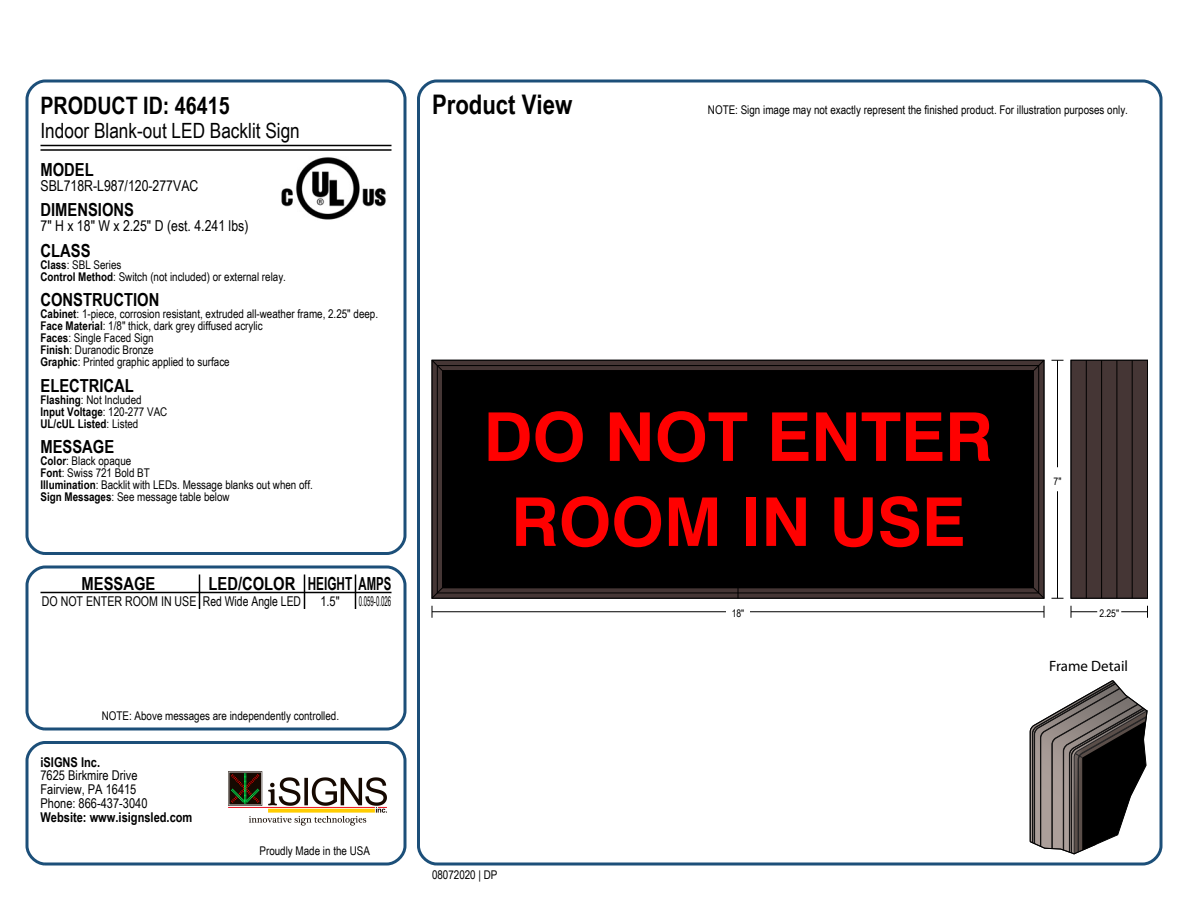
<style>
.page{position:relative;width:1188px;height:918px;background:#fff}
.page>*{position:absolute;margin:0;border:0;box-sizing:border-box;transform-origin:0 0}
.t1{font:700 67.35px/85.1px "Swiss 721 BT";color:#f00;text-align:center}
.t2{font:700 27px "Arial Narrow";color:#000}
.t3{font:700 24px "Arial Narrow";color:#000}
.t4{font:21px "Arial Narrow";color:#000}
.t5{font:700 18px "Arial Narrow";color:#000}
.t6{font:15px "Arial Narrow";color:#000}
.t7{font:15px "Myriad Pro";color:#000}
.t8{font:13.5px/13.8px "Arial Narrow";color:#000}
.t9{font:700 13.5px "Arial Narrow";color:#000}
.t10{font:13.5px "Arial Narrow";color:#000;scale:.96 1}
.t11{font:13.5px "Arial Narrow";color:#000;scale:.55 1}
.t12{font:12px/12px "Arial Narrow";color:#000}
.t13{font:700 12px/12px "Arial Narrow";color:#000}
.t14{font:10.5px "Arial Narrow";color:#000}
.s1{font-weight:700}
.s2{font-weight:400}
</style>
<div class="page">
<div style="left:26px;top:80px;width:380px;height:475px;border:3px solid #1c4f79;border-radius:18px"></div>
<div style="left:26px;top:566px;width:380px;height:164px;border:3px solid #1c4f79;border-radius:18px"></div>
<div style="left:26px;top:741px;width:380px;height:125px;border:3px solid #1c4f79;border-radius:18px"></div>
<div style="left:417px;top:80px;width:745px;height:786px;border:3px solid #1c4f79;border-radius:18px"></div>
<svg style="left:434px;top:362px;width:608px;height:234px;background:#3d2f2f"></svg>
<div style="left:432px;top:360px;width:612px;height:238px;border:1px solid #000"></div>
<div style="left:437px;top:365px;width:602px;height:228px;border:1px solid #000"></div>
<svg style="left:431px;top:587px;width:12px;height:12px"></svg>
<svg style="left:1033px;top:587px;width:12px;height:12px"></svg>
<svg style="left:431px;top:360px;width:12px;height:12px"></svg>
<svg style="left:1033px;top:360px;width:12px;height:12px"></svg>
<div style="left:442px;top:371px;width:592px;height:217px;background:#000"></div>
<div style="left:1071px;top:360px;width:77px;height:238px;background:#453635"></div>
<div style="left:1071px;top:360px;width:77px;height:238px;border:1px solid #000"></div>
<hr style="left:1086px;top:360px;width:1px;height:238px;background:#000">
<hr style="left:1101px;top:360px;width:1px;height:238px;background:#000">
<hr style="left:1117px;top:360px;width:1px;height:238px;background:#000">
<hr style="left:1132px;top:360px;width:1px;height:238px;background:#000">
<svg style="left:1052px;top:598px;width:12px;height:1px"></svg>
<hr style="left:1057px;top:491px;width:1px;height:107px;background:#000">
<hr style="left:1057px;top:360px;width:1px;height:107px;background:#000">
<svg style="left:1044px;top:606px;width:1px;height:12px"></svg>
<hr style="left:432px;top:611px;width:294px;height:1px;background:#000">
<hr style="left:750px;top:611px;width:294px;height:1px;background:#000">
<svg style="left:1071px;top:606px;width:26px;height:12px"></svg>
<svg style="left:1121px;top:606px;width:27px;height:12px"></svg>
<svg style="left:1030px;top:680px;width:117px;height:174px"></svg>
<hr style="left:40px;top:145px;width:352px;height:1px;background:#000">
<hr style="left:40px;top:149px;width:352px;height:2px;background:#000">
<img style="left:281px;top:157px;width:105px;height:63px">
<hr style="left:40px;top:592px;width:352px;height:1px;background:#000">
<hr style="left:199px;top:574px;width:1px;height:35px;background:#000">
<hr style="left:304px;top:574px;width:1px;height:35px;background:#000">
<hr style="left:355px;top:574px;width:1px;height:35px;background:#000">
<img style="left:228px;top:771px;width:159px;height:55px">
<h3 class="t3" style="left:40px;top:87px;width:191px">PRODUCT ID: 46415</h3>
<h3 class="t4" style="left:40px;top:115px;width:261px">Indoor Blank-out LED Backlit Sign</h3>
<h3 class="t5" style="left:40px;top:156px;width:55px">MODEL</h3>
<p class="t6" style="left:40px;top:174px;width:159px">SBL718R-L987/120-277VAC</p>
<h3 class="t5" style="left:40px;top:196px;width:95px">DIMENSIONS</h3>
<p class="t6" style="left:40px;top:215px;width:209px">7" H x 18" W x 2.25" D (est. 4.241 lbs)</p>
<h3 class="t5" style="left:40px;top:237px;width:52px">CLASS</h3>
<p class="t12" style="left:40px;top:258px;width:247px"><span class="s1">Class</span>: SBL Series<br><span class="s1">Control Method</span>: Switch (not included) or external relay.</p>
<h3 class="t5" style="left:40px;top:286px;width:120px">CONSTRUCTION</h3>
<p class="t12" style="left:40px;top:307px;width:339px"><span class="s1">Cabinet</span>: 1-piece, corrosion resistant, extruded all-weather frame, 2.25" deep.<br><span class="s1">Face Material</span>: 1/8" thick, dark grey diffused acrylic<br><span class="s1">Faces</span>: Single Faced Sign<br><span class="s1">Finish</span>: Duranodic Bronze<br><span class="s1">Graphic</span>: Printed graphic applied to surface</p>
<h3 class="t5" style="left:40px;top:372px;width:95px">ELECTRICAL</h3>
<p class="t13" style="left:40px;top:393px;width:128px">Flashing<span class="s2">: Not Included<br></span>Input Voltage<span class="s2">: 120-277 VAC<br></span>UL/cUL Listed<span class="s2">: Listed</span></p>
<h3 class="t5" style="left:40px;top:433px;width:75px">MESSAGE</h3>
<p class="t12" style="left:40px;top:454px;width:274px"><span class="s1">Color</span>: Black opaque<br><span class="s1">Font</span>: Swiss 721 Bold BT<br><span class="s1">Illumination</span>: Backlit with LEDs. Message blanks out when off.<br><span class="s1">Sign Messages</span>: See message table below</p>
<h3 class="t5" style="left:82px;top:570px;width:75px">MESSAGE</h3>
<h3 class="t5" style="left:209px;top:570px;width:184px">LED/COLOR HEIGHT AMPS</h3>
<p class="t10" style="left:42px;top:591px;width:272px">DO NOT ENTER ROOM IN USE Red Wide Angle LED</p>
<p class="t8" style="left:320px;top:594px;width:21px">1.5"</p>
<p class="t11" style="left:359px;top:591px;width:61px">0.059-0.026</p>
<p class="t12" style="left:102px;top:709px;width:239px">NOTE: Above messages are independently controlled.</p>
<p class="t9" style="left:40px;top:752px;width:61px">iSIGNS Inc.</p>
<p class="t8" style="left:40px;top:768px;width:109px">7625 Birkmire Drive<br>Fairview, PA 16415<br>Phone: 866-437-3040</p>
<p class="t9" style="left:40px;top:807px;width:153px">Website: www.isignsled.com</p>
<p class="t12" style="left:260px;top:844px;width:112px">Proudly Made in the USA</p>
<h2 class="t2" style="left:432px;top:84px;width:142px">Product View</h2>
<p class="t12" style="left:708px;top:103px;width:422px">NOTE: Sign image may not exactly represent the finished product. For illustration purposes only.</p>
<h1 class="t1" style="left:484px;top:394px;width:511px">DO NOT ENTER<br>ROOM IN USE</h1>
<p class="t14" style="left:1054px;top:473px;width:9px">7"</p>
<p class="t14" style="left:732px;top:606px;width:14px">18"</p>
<p class="t14" style="left:1099px;top:606px;width:21px">2.25"</p>
<p class="t12" style="left:432px;top:868px;width:67px">08072020 | DP</p>
<p class="t7" style="left:1049px;top:656px;width:80px">Frame Detail</p>
</div>
